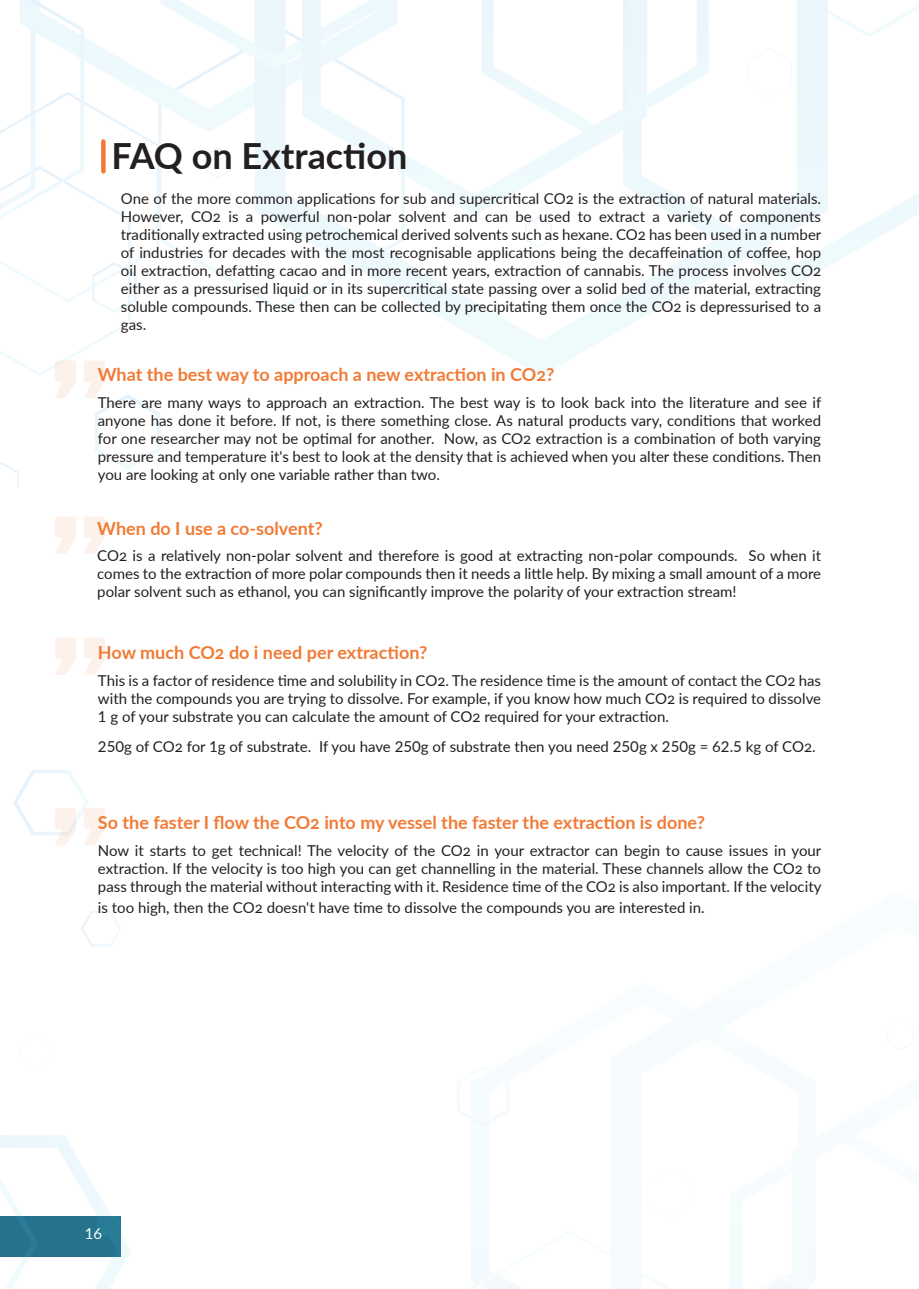
<style>
.page{position:relative;width:919px;height:1289px;background:#fff}
.page>*{position:absolute;margin:0;border:0;box-sizing:border-box;transform-origin:0 0}
.t1{font:700 36px "Lato";color:#231f20}
.t2{font:700 18px "Lato";color:#f17b36}
.t3{font:15px/18px "Lato";color:#231f20;text-align:justify}
.t4{font:15px "Lato";color:#fff}
</style>
<div class="page">
<svg style="left:81px;top:911px;width:40px;height:35px"></svg>
<svg style="left:0;top:1135px;width:131px;height:153px"></svg>
<svg style="left:471px;top:1229px;width:49px;height:59px"></svg>
<svg style="left:611px;top:1271px;width:31px;height:17px"></svg>
<svg style="left:457px;top:1101px;width:52px;height:25px"></svg>
<svg style="left:731px;top:1038px;width:182px;height:250px"></svg>
<svg style="left:827px;top:37px;width:91px;height:230px"></svg>
<svg style="left:827px;top:0;width:91px;height:37px"></svg>
<svg style="left:388px;top:0;width:439px;height:376px"></svg>
<svg style="left:388px;top:0;width:259px;height:216px"></svg>
<svg style="left:748px;top:49px;width:43px;height:49px"></svg>
<svg style="left:55px;top:517px;width:50px;height:37px"></svg>
<svg style="left:0;top:0;width:388px;height:487px"></svg>
<svg style="left:55px;top:637px;width:50px;height:38px"></svg>
<svg style="left:13px;top:770px;width:92px;height:75px"></svg>
<h1 class="t1" style="left:111px;top:130px;width:297px">FAQ on Extraction</h1>
<p class="t3" style="left:121px;top:188px;width:702px">One of the more common applications for sub and supercritical CO2 is the extraction of natural materials.<br>However, CO2 is a powerful non-polar solvent and can be used to extract a variety of components traditionally extracted using petrochemical derived solvents such as hexane. CO2 has been used in a number of industries for decades with the most recognisable applications being the decaffeination of coffee, hop oil extraction, defatting cacao and in more recent years, extraction of cannabis. The process involves CO2 either as a pressurised liquid or in its supercritical state passing over a solid bed of the material, extracting soluble compounds. These then can be collected by precipitating them once the CO2 is depressurised to a gas.</p>
<p class="t2" style="left:98px;top:361px;width:458px">What the best way to approach a new extraction in CO2?</p>
<p class="t3" style="left:98px;top:393px;width:725px">There are many ways to approach an extraction. The best way is to look back into the literature and see if anyone has done it before. If not, is there something close. As natural products vary, conditions that worked for one researcher may not be optimal for another. Now, as CO2 extraction is a combination of both varying pressure and temperature it's best to look at the density that is achieved when you alter these conditions. Then you are looking at only one variable rather than two.</p>
<p class="t2" style="left:97px;top:515px;width:227px">When do I use a co-solvent?</p>
<p class="t3" style="left:97px;top:546px;width:725px">CO2 is a relatively non-polar solvent and therefore is good at extracting non-polar compounds. So when it comes to the extraction of more polar compounds then it needs a little help. By mixing a small amount of a more polar solvent such as ethanol, you can significantly improve the polarity of your extraction stream!</p>
<p class="t2" style="left:98px;top:639px;width:331px">How much CO2 do i need per extraction?</p>
<p class="t3" style="left:98px;top:670px;width:724px">This is a factor of residence time and solubility in CO2. The residence time is the amount of contact the CO2 has with the compounds you are trying to dissolve. For example, if you know how much CO2 is required to dissolve 1 g of your substrate you can calculate the amount of CO2 required for your extraction.</p>
<p class="t3" style="left:98px;top:736px;width:719px">250g of CO2 for 1g of substrate. If you have 250g of substrate then you need 250g x 250g = 62.5 kg of CO2.</p>
<p class="t2" style="left:98px;top:809px;width:608px">So the faster I flow the CO2 into my vessel the faster the extraction is done?</p>
<p class="t3" style="left:98px;top:840px;width:725px">Now it starts to get technical! The velocity of the CO2 in your extractor can begin to cause issues in your extraction. If the velocity is too high you can get channelling in the material. These channels allow the CO2 to pass through the material without interacting with it. Residence time of the CO2 is also important. If the velocity</p>
<p class="t3" style="left:98px;top:898px;width:608px">is too high, then the CO2 doesn't have time to dissolve the compounds you are interested in.</p>
<p class="t4" style="left:85px;top:1223px;width:19px">16</p>
</div>
